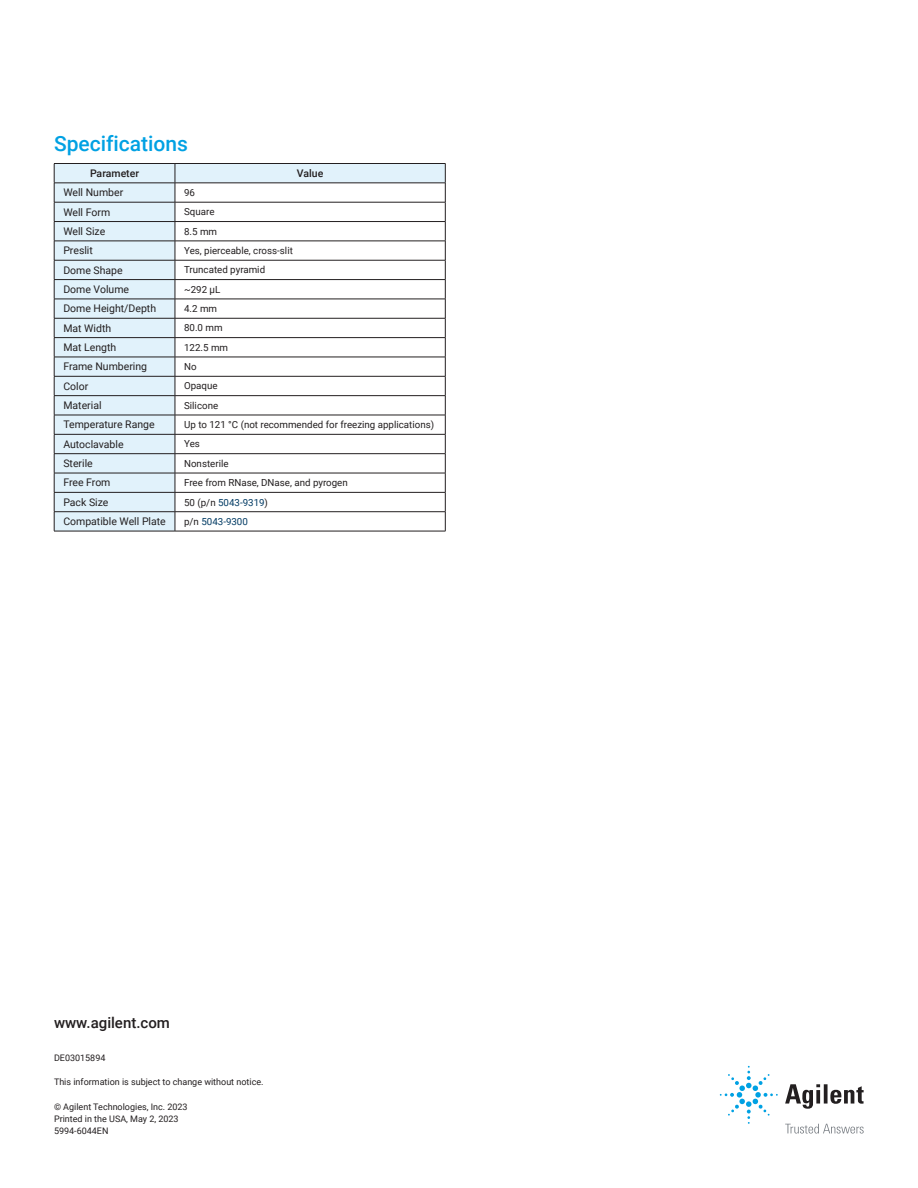
<style>
.page{position:relative;width:918px;height:1188px;background:#fff}
.page>*{position:absolute;margin:0;border:0;box-sizing:border-box;transform-origin:0 0}
.Header_1{font:500 21px "Roboto";color:#00a1e3}
.DATA_url{font:500 15px "Roboto";color:#231f20}
.Table_text{font:10.5px "Roboto";color:#231f20}
.Table_header{font:500 10.5px "Roboto";color:#231f20}
.Table_text_small_FL{font:9.75px "Roboto";color:#231f20}
.Table_text_small_FL-2{font:9.75px "Roboto";color:#003a63}
.BROCHURE_Copyright{font:9px/12px "Roboto";color:#231f20}
.s1{color:#231f20}
</style>
<div class="page">
<svg style="left:55px;top:164px;width:390px;height:367px"></svg>
<hr style="left:54px;top:202px;width:121px;height:1px;background:#231f20">
<hr style="left:175px;top:202px;width:271px;height:1px;background:#231f20">
<hr style="left:54px;top:221px;width:121px;height:1px;background:#231f20">
<hr style="left:175px;top:221px;width:271px;height:1px;background:#231f20">
<hr style="left:54px;top:241px;width:121px;height:1px;background:#231f20">
<hr style="left:175px;top:241px;width:271px;height:1px;background:#231f20">
<hr style="left:54px;top:260px;width:121px;height:1px;background:#231f20">
<hr style="left:175px;top:260px;width:271px;height:1px;background:#231f20">
<hr style="left:54px;top:279px;width:121px;height:1px;background:#231f20">
<hr style="left:175px;top:279px;width:271px;height:1px;background:#231f20">
<hr style="left:54px;top:299px;width:121px;height:1px;background:#231f20">
<hr style="left:175px;top:299px;width:271px;height:1px;background:#231f20">
<hr style="left:54px;top:318px;width:121px;height:1px;background:#231f20">
<hr style="left:175px;top:318px;width:271px;height:1px;background:#231f20">
<hr style="left:54px;top:337px;width:121px;height:1px;background:#231f20">
<hr style="left:175px;top:337px;width:271px;height:1px;background:#231f20">
<hr style="left:54px;top:357px;width:121px;height:1px;background:#231f20">
<hr style="left:175px;top:357px;width:271px;height:1px;background:#231f20">
<hr style="left:54px;top:376px;width:121px;height:1px;background:#231f20">
<hr style="left:175px;top:376px;width:271px;height:1px;background:#231f20">
<hr style="left:54px;top:395px;width:121px;height:1px;background:#231f20">
<hr style="left:175px;top:395px;width:271px;height:1px;background:#231f20">
<hr style="left:54px;top:415px;width:121px;height:1px;background:#231f20">
<hr style="left:175px;top:415px;width:271px;height:1px;background:#231f20">
<hr style="left:54px;top:434px;width:121px;height:1px;background:#231f20">
<hr style="left:175px;top:434px;width:271px;height:1px;background:#231f20">
<hr style="left:54px;top:453px;width:121px;height:1px;background:#231f20">
<hr style="left:175px;top:453px;width:271px;height:1px;background:#231f20">
<hr style="left:54px;top:473px;width:121px;height:1px;background:#231f20">
<hr style="left:175px;top:473px;width:271px;height:1px;background:#231f20">
<hr style="left:54px;top:492px;width:121px;height:1px;background:#231f20">
<hr style="left:175px;top:492px;width:271px;height:1px;background:#231f20">
<hr style="left:54px;top:511px;width:121px;height:1px;background:#231f20">
<hr style="left:175px;top:511px;width:271px;height:1px;background:#231f20">
<hr style="left:54px;top:531px;width:121px;height:1px;background:#231f20">
<hr style="left:175px;top:531px;width:271px;height:1px;background:#231f20">
<svg style="left:175px;top:164px;width:1px;height:367px"></svg>
<hr style="left:54px;top:163px;width:121px;height:1px;background:#231f20">
<svg style="left:54px;top:164px;width:1px;height:367px"></svg>
<hr style="left:175px;top:163px;width:271px;height:1px;background:#231f20">
<svg style="left:445px;top:164px;width:1px;height:367px"></svg>
<hr style="left:54px;top:183px;width:121px;height:1px;background:#231f20">
<hr style="left:175px;top:183px;width:271px;height:1px;background:#231f20">
<svg style="left:785px;top:1084px;width:79px;height:25px"></svg>
<svg style="left:720px;top:1066px;width:58px;height:58px"></svg>
<svg style="left:785px;top:1124px;width:79px;height:10px"></svg>
<p class="Header_1" style="left:54px;top:129px;width:136px">Specifications</p>
<p class="Table_header" style="left:90px;top:166px;width:51px">Parameter</p>
<p class="Table_header" style="left:297px;top:166px;width:28px">Value</p>
<p class="Table_text" style="left:63px;top:185px;width:61px">Well Number</p>
<p class="Table_text_small_FL" style="left:184px;top:186px;width:12px">96</p>
<p class="Table_text" style="left:63px;top:205px;width:48px">Well Form</p>
<p class="Table_text_small_FL" style="left:184px;top:205px;width:32px">Square</p>
<p class="Table_text" style="left:63px;top:224px;width:43px">Well Size</p>
<p class="Table_text_small_FL" style="left:184px;top:224px;width:35px">8.5 mm</p>
<p class="Table_text" style="left:63px;top:243px;width:31px">Preslit</p>
<p class="Table_text_small_FL" style="left:184px;top:244px;width:110px">Yes, pierceable, cross-slit</p>
<p class="Table_text" style="left:63px;top:263px;width:61px">Dome Shape</p>
<p class="Table_text_small_FL" style="left:184px;top:263px;width:83px">Truncated pyramid</p>
<p class="Table_text" style="left:63px;top:282px;width:67px">Dome Volume</p>
<p class="Table_text_small_FL" style="left:184px;top:282px;width:38px">~292 µL</p>
<p class="Table_text" style="left:63px;top:301px;width:94px">Dome Height/Depth</p>
<p class="Table_text_small_FL" style="left:184px;top:302px;width:35px">4.2 mm</p>
<p class="Table_text" style="left:63px;top:321px;width:49px">Mat Width</p>
<p class="Table_text_small_FL" style="left:184px;top:321px;width:40px">80.0 mm</p>
<p class="Table_text" style="left:63px;top:340px;width:55px">Mat Length</p>
<p class="Table_text_small_FL" style="left:184px;top:340px;width:45px">122.5 mm</p>
<p class="Table_text" style="left:63px;top:359px;width:85px">Frame Numbering</p>
<p class="Table_text_small_FL" style="left:184px;top:360px;width:14px">No</p>
<p class="Table_text" style="left:63px;top:379px;width:26px">Color</p>
<p class="Table_text_small_FL" style="left:184px;top:379px;width:35px">Opaque</p>
<p class="Table_text" style="left:63px;top:398px;width:40px">Material</p>
<p class="Table_text_small_FL" style="left:184px;top:398px;width:36px">Silicone</p>
<p class="Table_text" style="left:63px;top:417px;width:93px">Temperature Range</p>
<p class="Table_text_small_FL" style="left:184px;top:418px;width:252px">Up to 121 °C (not recommended for freezing applications)</p>
<p class="Table_text" style="left:63px;top:437px;width:62px">Autoclavable</p>
<p class="Table_text_small_FL" style="left:184px;top:437px;width:17px">Yes</p>
<p class="Table_text" style="left:63px;top:456px;width:31px">Sterile</p>
<p class="Table_text_small_FL" style="left:184px;top:457px;width:46px">Nonsterile</p>
<p class="Table_text" style="left:63px;top:475px;width:49px">Free From</p>
<p class="Table_text_small_FL" style="left:184px;top:476px;width:165px">Free from RNase, DNase, and pyrogen</p>
<p class="Table_text" style="left:63px;top:495px;width:47px">Pack Size</p>
<p class="Table_text_small_FL-2" style="left:184px;top:495px;width:85px"><span class="s1">50 (p/n</span> 5043-9319<span class="s1">)</span></p>
<p class="Table_text" style="left:63px;top:514px;width:104px">Compatible Well Plate</p>
<p class="Table_text_small_FL-2" style="left:184px;top:515px;width:65px"><span class="s1">p/n</span> 5043-9300</p>
<p class="DATA_url" style="left:54px;top:1012px;width:117px">www.agilent.com</p>
<p class="BROCHURE_Copyright" style="left:54px;top:1051px;width:53px">DE03015894</p>
<p class="BROCHURE_Copyright" style="left:54px;top:1076px;width:211px">This information is subject to change without notice.</p>
<p class="BROCHURE_Copyright" style="left:54px;top:1100px;width:135px">© Agilent Technologies, Inc. 2023<br>Printed in the USA, May 2, 2023<br>5994-6044EN</p>
</div>
